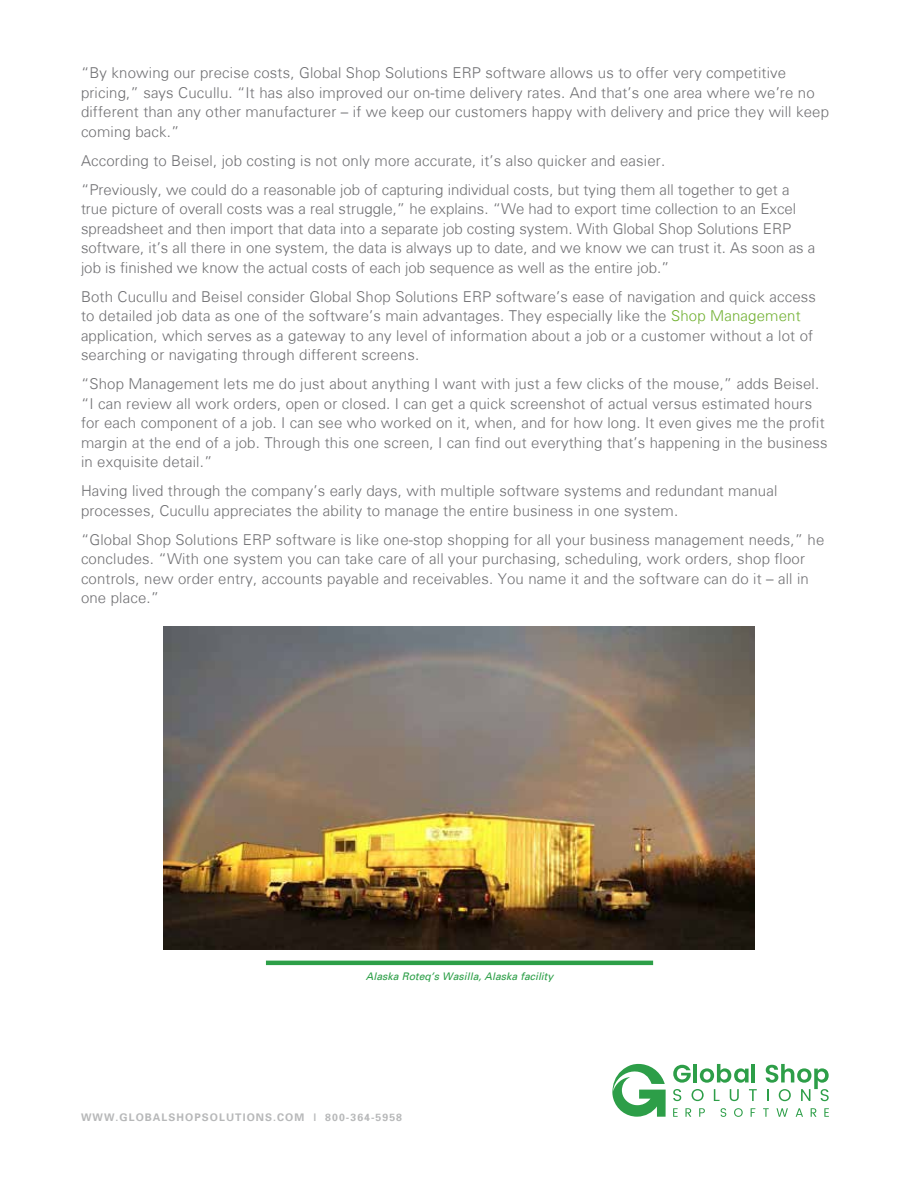
<style>
.page{position:relative;width:918px;height:1188px;background:#fff}
.page>*{position:absolute;margin:0;border:0;box-sizing:border-box;transform-origin:0 0}
.t1{font:300 15px/19.5px "Univers";letter-spacing:.01em;color:#707073}
.t2{font:700 10.5px "Univers";letter-spacing:.1em;color:#b7b8b9}
.t3{font:italic 10.5px "Univers";color:#2d9f48}
.s1{color:#70b030}
</style>
<div class="page">
<svg style="left:612px;top:1064px;width:54px;height:53px"></svg>
<svg style="left:673px;top:1108px;width:5px;height:9px"></svg>
<svg style="left:685px;top:1108px;width:6px;height:9px"></svg>
<svg style="left:699px;top:1108px;width:6px;height:9px"></svg>
<svg style="left:721px;top:1108px;width:5px;height:9px"></svg>
<svg style="left:734px;top:1108px;width:9px;height:9px"></svg>
<svg style="left:751px;top:1108px;width:4px;height:9px"></svg>
<svg style="left:763px;top:1108px;width:6px;height:9px"></svg>
<svg style="left:776px;top:1108px;width:12px;height:9px"></svg>
<svg style="left:796px;top:1108px;width:7px;height:9px"></svg>
<svg style="left:811px;top:1108px;width:5px;height:9px"></svg>
<svg style="left:824px;top:1108px;width:5px;height:9px"></svg>
<svg style="left:673px;top:1089px;width:8px;height:12px"></svg>
<svg style="left:692px;top:1089px;width:12px;height:12px"></svg>
<svg style="left:714px;top:1089px;width:6px;height:12px"></svg>
<svg style="left:730px;top:1089px;width:9px;height:12px"></svg>
<svg style="left:749px;top:1089px;width:8px;height:12px"></svg>
<svg style="left:673px;top:1065px;width:18px;height:18px"></svg>
<hr style="left:693px;top:1064px;width:4px;height:18px;background:#2d9e48">
<svg style="left:700px;top:1064px;width:49px;height:19px"></svg>
<hr style="left:751px;top:1064px;width:4px;height:18px;background:#2d9e48">
<svg style="left:766px;top:1064px;width:63px;height:37px"></svg>
<img style="left:163px;top:627px;width:592px;height:323px">
<hr style="left:266px;top:961px;width:387px;height:4px;background:#2d9f48">
<p class="t1" style="left:81px;top:64px;width:750px">“By knowing our precise costs, Global Shop Solutions ERP software allows us to offer very competitive pricing,” says Cucullu. “It has also improved our on-time delivery rates. And that’s one area where we’re no different than any other manufacturer – if we keep our customers happy with delivery and price they will keep coming back.”</p>
<p class="t1" style="left:81px;top:147px;width:710px;line-height:29px">According to Beisel, job costing is not only more accurate, it’s also quicker and easier.<br>“Previously, we could do a reasonable job of capturing individual costs, but tying them all together to get a</p>
<p class="t1" style="left:81px;top:200px;width:736px">true picture of overall costs was a real struggle,” he explains. “We had to export time collection to an Excel spreadsheet and then import that data into a separate job costing system. With Global Shop Solutions ERP software, it’s all there in one system, the data is always up to date, and we know we can trust it. As soon as a job is finished we know the actual costs of each job sequence as well as the entire job.”</p>
<p class="t1" style="left:81px;top:288px;width:736px">Both Cucullu and Beisel consider Global Shop Solutions ERP software’s ease of navigation and quick access to detailed job data as one of the software’s main advantages. They especially like the <span class="s1">Shop Management </span>application, which serves as a gateway to any level of information about a job or a customer without a lot of searching or navigating through different screens.</p>
<p class="t1" style="left:81px;top:375px;width:748px">“Shop Management lets me do just about anything I want with just a few clicks of the mouse,” adds Beisel. “I can review all work orders, open or closed. I can get a quick screenshot of actual versus estimated hours for each component of a job. I can see who worked on it, when, and for how long. It even gives me the profit margin at the end of a job. Through this one screen, I can find out everything that’s happening in the business in exquisite detail.”</p>
<p class="t1" style="left:81px;top:482px;width:698px">Having lived through the company’s early days, with multiple software systems and redundant manual processes, Cucullu appreciates the ability to manage the entire business in one system.</p>
<p class="t1" style="left:81px;top:531px;width:745px">“Global Shop Solutions ERP software is like one-stop shopping for all your business management needs,” he concludes. “With one system you can take care of all your purchasing, scheduling, work orders, shop floor controls, new order entry, accounts payable and receivables. You name it and the software can do it – all in one place.”</p>
<p class="t3" style="left:366px;top:972px;width:189px">Alaska Roteq’s Wasilla, Alaska facility</p>
<p class="t2" style="left:81px;top:1112px;width:323px">WWW.GLOBALSHOPSOLUTIONS.COM | 800-364-5958</p>
</div>
